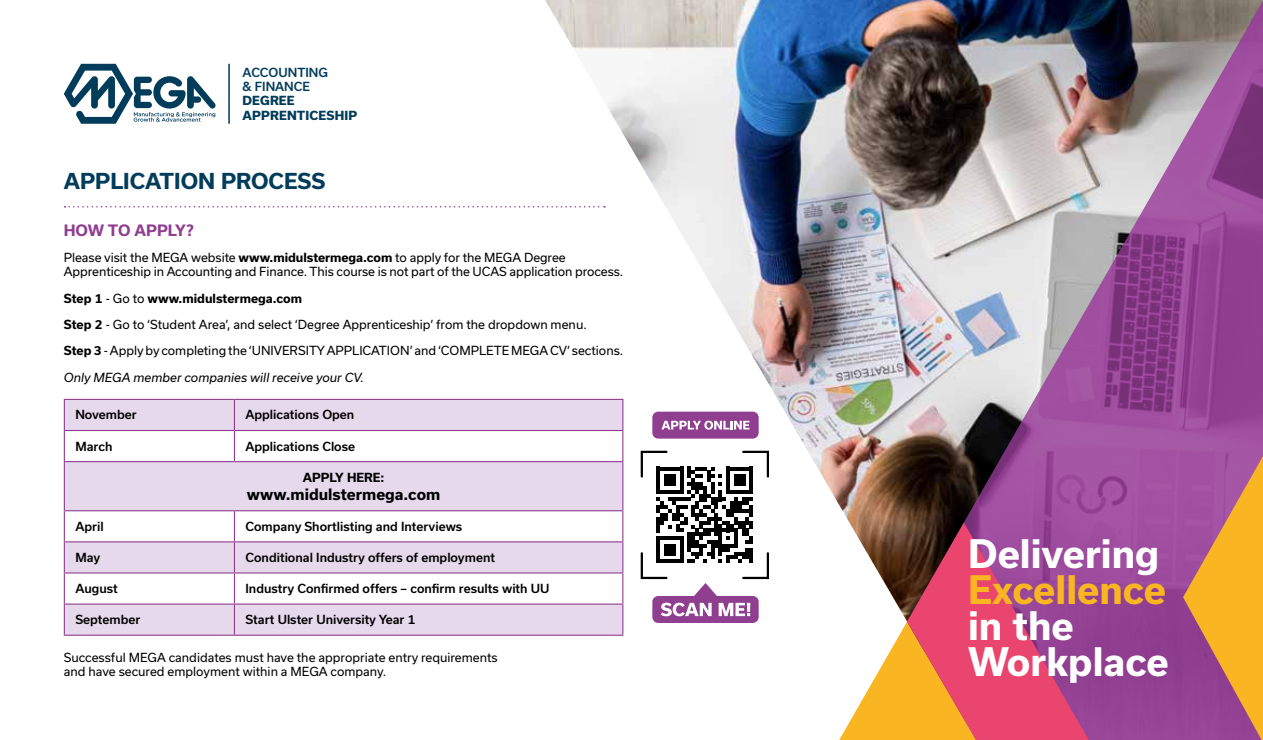
<style>
.page{position:relative;width:1263px;height:740px;background:#fff}
.page>*{position:absolute;margin:0;border:0;box-sizing:border-box;transform-origin:0 0}
.t1{font:700 37.5px/36px "Usual";color:#fff}
.t2{font:700 37.5px "Usual";color:#fab522}
.t3{font:700 21px "Usual";color:#023c5b}
.t4{font:700 15px "Usual";color:#000}
.t5{font:700 15px "Usual";color:#903e90}
.t6{font:12px/14.4px "Usual";color:#000}
.t7{font:500 12px "Usual";color:#000}
.t8{font:700 12px "Usual";color:#000}
.t9{font:italic 12px "Usual";color:#000}
.t10{font:800 12px/14.4px "Usual";letter-spacing:.015em;color:#023c5b}
.t11{font:500 12px/14.4px "Usual";color:#023c5b}
.s1{font-weight:700}
.s2{font-weight:400}
</style>
<div class="page">
<img style="left:545px;top:0;width:718px;height:651px">
<img style="left:907px;top:1px;width:356px;height:739px">
<svg style="left:907px;top:522px;width:182px;height:218px;background:#c24e6e"></svg>
<svg style="left:1183px;top:456px;width:80px;height:284px;background:#c87c60"></svg>
<svg style="left:65px;top:206px;width:540px;height:1px"></svg>
<svg style="left:65px;top:400px;width:557px;height:235px;fill:#e6d9ec"></svg>
<hr style="left:64px;top:399px;width:170px;height:1px;background:#903e90">
<hr style="left:64px;top:400px;width:1px;height:30px;background:#903e90">
<hr style="left:234px;top:399px;width:389px;height:1px;background:#903e90">
<hr style="left:234px;top:400px;width:1px;height:30px;background:#903e90">
<hr style="left:622px;top:400px;width:1px;height:30px;background:#903e90">
<hr style="left:64px;top:430px;width:170px;height:1px;background:#903e90">
<hr style="left:64px;top:431px;width:1px;height:30px;background:#903e90">
<hr style="left:234px;top:430px;width:389px;height:1px;background:#903e90">
<hr style="left:234px;top:431px;width:1px;height:30px;background:#903e90">
<hr style="left:622px;top:431px;width:1px;height:30px;background:#903e90">
<hr style="left:64px;top:461px;width:170px;height:1px;background:#903e90">
<hr style="left:64px;top:462px;width:1px;height:48px;background:#903e90">
<hr style="left:234px;top:461px;width:389px;height:1px;background:#903e90">
<hr style="left:622px;top:462px;width:1px;height:48px;background:#903e90">
<hr style="left:64px;top:510px;width:170px;height:1px;background:#903e90">
<hr style="left:64px;top:511px;width:1px;height:30px;background:#903e90">
<hr style="left:234px;top:510px;width:389px;height:1px;background:#903e90">
<hr style="left:234px;top:511px;width:1px;height:30px;background:#903e90">
<hr style="left:622px;top:511px;width:1px;height:30px;background:#903e90">
<hr style="left:64px;top:541px;width:170px;height:1px;background:#903e90">
<hr style="left:64px;top:542px;width:1px;height:30px;background:#903e90">
<hr style="left:234px;top:541px;width:389px;height:1px;background:#903e90">
<hr style="left:234px;top:542px;width:1px;height:30px;background:#903e90">
<hr style="left:622px;top:542px;width:1px;height:30px;background:#903e90">
<hr style="left:64px;top:572px;width:170px;height:1px;background:#903e90">
<hr style="left:64px;top:573px;width:1px;height:30px;background:#903e90">
<hr style="left:234px;top:572px;width:389px;height:1px;background:#903e90">
<hr style="left:234px;top:573px;width:1px;height:30px;background:#903e90">
<hr style="left:622px;top:573px;width:1px;height:30px;background:#903e90">
<hr style="left:64px;top:603px;width:170px;height:2px;background:#903e90">
<hr style="left:64px;top:605px;width:1px;height:30px;background:#903e90">
<hr style="left:234px;top:603px;width:389px;height:2px;background:#903e90">
<hr style="left:234px;top:605px;width:1px;height:30px;background:#903e90">
<hr style="left:622px;top:605px;width:1px;height:30px;background:#903e90">
<hr style="left:64px;top:635px;width:170px;height:1px;background:#903e90">
<hr style="left:234px;top:635px;width:389px;height:1px;background:#903e90">
<div style="left:652px;top:596px;width:107px;height:27px;background:#903e90;border-radius:6px"></div>
<div style="left:652px;top:412px;width:107px;height:27px;background:#903e90;border-radius:6px"></div>
<svg style="left:661px;top:421px;width:88px;height:9px"></svg>
<svg style="left:639px;top:450px;width:131px;height:166px"></svg>
<svg style="left:64px;top:64px;width:152px;height:60px"></svg>
<hr style="left:228px;top:64px;width:2px;height:60px;background:#023c5b">
<p class="t11" style="left:243px;top:65px;width:87px">ACCOUNTING &amp; FINANCE</p>
<p class="t10" style="left:243px;top:94px;width:116px">DEGREE<br>APPRENTICESHIP</p>
<h2 class="t3" style="left:64px;top:169px;width:263px">APPLICATION PROCESS</h2>
<p class="t5" style="left:64px;top:221px;width:132px">HOW TO APPLY?</p>
<p class="t6" style="left:64px;top:250px;width:561px">Please visit the MEGA website <span class="s1">www.midulstermega.com</span> to apply for the MEGA Degree<br>Apprenticeship in Accounting and Finance. This course is not part of the UCAS application process.</p>
<p class="t8" style="left:64px;top:291px;width:240px">Step 1 <span class="s2">- Go to</span> www.midulstermega.com</p>
<p class="t6" style="left:64px;top:311px;width:561px;line-height:26.4px"><span class="s1">Step 2</span> - Go to ‘Student Area’, and select ‘Degree Apprenticeship’ from the dropdown menu.<br><span class="s1">Step 3</span> - Apply by completing the ‘UNIVERSITY APPLICATION’ and ‘COMPLETE MEGA CV’ sections.</p>
<p class="t9" style="left:64px;top:370px;width:302px">Only MEGA member companies will receive your CV.</p>
<p class="t7" style="left:75px;top:408px;width:63px">November</p>
<p class="t7" style="left:245px;top:408px;width:110px">Applications Open</p>
<p class="t7" style="left:75px;top:439px;width:39px">March</p>
<p class="t7" style="left:245px;top:439px;width:111px">Applications Close</p>
<p class="t8" style="left:303px;top:470px;width:83px">APPLY HERE:</p>
<p class="t4" style="left:247px;top:485px;width:195px">www.midulstermega.com</p>
<p class="t7" style="left:75px;top:519px;width:30px">April</p>
<p class="t7" style="left:245px;top:519px;width:218px">Company Shortlisting and Interviews</p>
<p class="t7" style="left:75px;top:550px;width:26px">May</p>
<p class="t7" style="left:245px;top:550px;width:251px">Conditional Industry offers of employment</p>
<p class="t7" style="left:75px;top:582px;width:44px">August</p>
<p class="t7" style="left:245px;top:582px;width:306px">Industry Confirmed offers – confirm results with UU</p>
<p class="t7" style="left:75px;top:613px;width:66px">September</p>
<p class="t7" style="left:245px;top:613px;width:171px">Start Ulster University Year 1</p>
<p class="t6" style="left:64px;top:650px;width:435px">Successful MEGA candidates must have the appropriate entry requirements and have secured employment within a MEGA company.</p>
<h1 class="t1" style="left:968px;top:536px;width:193px">Delivering</h1>
<h1 class="t2" style="left:968px;top:568px;width:200px">Excellence</h1>
<h1 class="t1" style="left:968px;top:608px;width:202px">in the<br>Workplace</h1>
</div>
